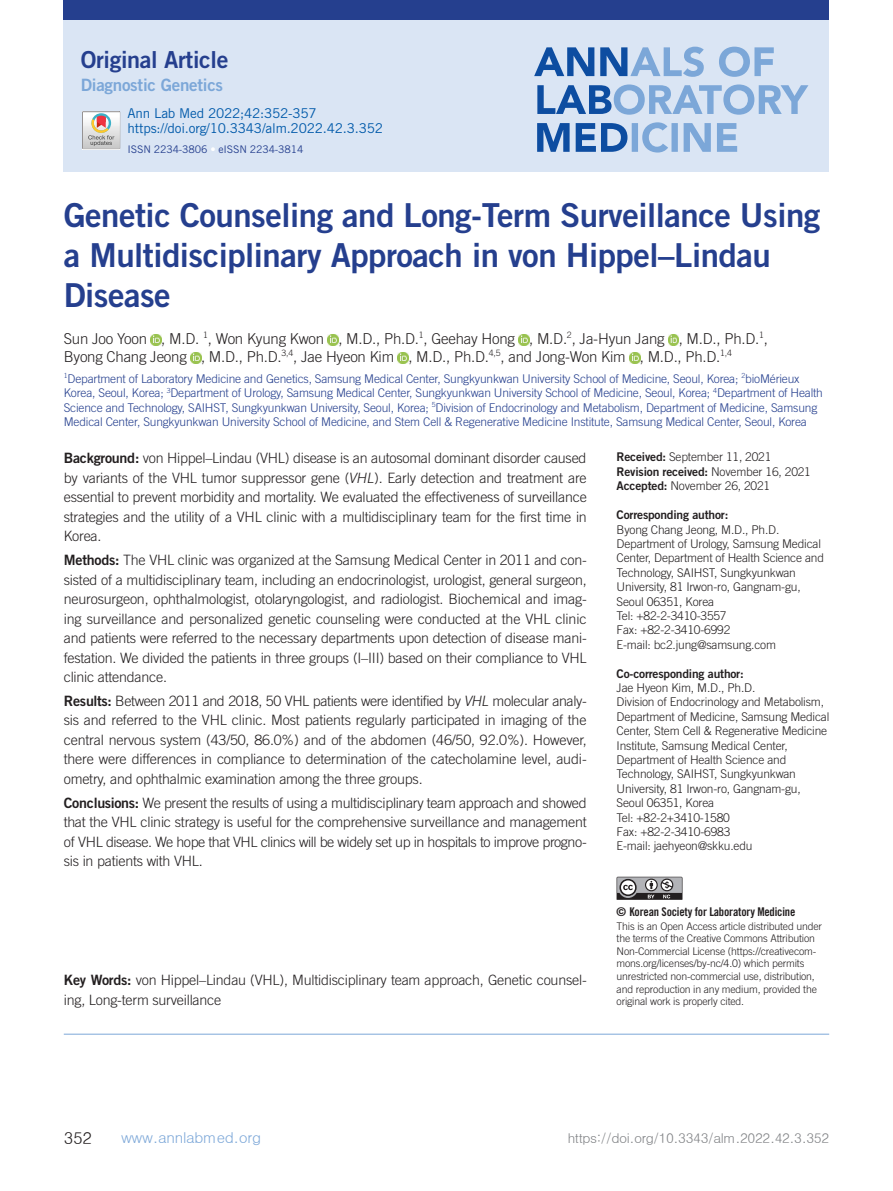
<style>
.page{position:relative;width:893px;height:1191px;background:#fff}
.page>*{position:absolute;margin:0;border:0;box-sizing:border-box;transform-origin:0 0}
.제목{font:33px/39.6px "Trade Gothic LT Std Bd 2";letter-spacing:-.015em;color:#253f8e}
.논문분류{font:23.4px "Trade Gothic LT Std Bd 2";letter-spacing:-.015em;color:#253f8e}
.논문소분류{font:16.95px "Trade Gothic LT Std Bd 2";letter-spacing:-.015em;color:#7ca7d8}
.URL{font:16.5px "Dotum";color:#231f20}
.저자{font:300 15px/18px "Trade Gothic LT Std";letter-spacing:-.015em;color:#231f20}
.URL-2{font:15px "Dotum";letter-spacing:-.02em;color:#7ca7d8}
.초록{font:300 14.25px/19.5px "Trade Gothic LT Std";letter-spacing:-.015em;color:#231f20;text-align:justify}
.t1{font:13.5px "Dotum";letter-spacing:-.03em;color:#808285}
.DOI_단락{font:13.5px "Trade Gothic LT Std";letter-spacing:-.015em;color:#015aaa}
.서지단락{font:13.5px "Trade Gothic LT Std";letter-spacing:-.015em;color:#015aaa}
.교신저자{font:300 12px/14.4px "Trade Gothic LT Std";letter-spacing:-.015em;color:#231f20}
.소속{font:300 12px/14.4px "Trade Gothic LT Std";letter-spacing:-.015em;color:#253f8e}
.교신저자-2{font:12px "Trade Gothic LT Std Bd 2";letter-spacing:-.015em;color:#231f20}
.t2{font:12px "Trade Gothic LT Std Bd Cn 20";letter-spacing:-.015em;color:#231f20}
.t3{font:300 10.5px/12.6px "Trade Gothic LT Std";letter-spacing:-.015em;color:#231f20}
.ISSN{font:10.5px "Trade Gothic LT Std";letter-spacing:-.015em;color:#253f8e}
.s1{color:#fff}
.s2{font-family:"Trade Gothic LT Std Bd 2";font-weight:400}
.s3{font-style:italic}
.s4{font-family:"Trade Gothic LT Std";font-weight:300}
.s5{font-family:"Trade Gothic LT Std Bd 2"}
</style>
<div class="page">
<div style="left:64px;top:0;width:765px;height:172px;background:#dae5f4"></div>
<div style="left:64px;top:0;width:765px;height:19px;background:#253f8e"></div>
<svg style="left:537px;top:122px;width:200px;height:30px"></svg>
<svg style="left:537px;top:84px;width:271px;height:31px"></svg>
<svg style="left:534px;top:47px;width:240px;height:30px"></svg>
<svg style="left:151px;top:334px;width:11px;height:11px"></svg>
<svg style="left:328px;top:334px;width:11px;height:11px"></svg>
<svg style="left:519px;top:334px;width:10px;height:11px"></svg>
<svg style="left:668px;top:334px;width:11px;height:11px"></svg>
<svg style="left:191px;top:352px;width:10px;height:11px"></svg>
<svg style="left:398px;top:352px;width:11px;height:11px"></svg>
<svg style="left:629px;top:352px;width:11px;height:11px"></svg>
<svg style="left:617px;top:876px;width:65px;height:23px"></svg>
<hr style="left:64px;top:1033px;width:765px;height:1px;background:#7ca7d8">
<svg style="left:82px;top:111px;width:38px;height:38px"></svg>
<p class="논문분류" style="left:81px;top:45px;width:149px">Original Article</p>
<p class="논문소분류" style="left:81px;top:75px;width:144px">Diagnostic Genetics</p>
<p class="서지단락" style="left:128px;top:105px;width:191px">Ann Lab Med 2022;42:352-357</p>
<p class="DOI_단락" style="left:128px;top:120px;width:257px">https://doi.org/10.3343/alm.2022.42.3.352</p>
<p class="ISSN" style="left:128px;top:143px;width:177px">ISSN 2234-3806 <span class="s1">•</span> eISSN 2234-3814</p>
<p class="제목" style="left:64px;top:195px;width:758px">Genetic Counseling and Long-Term Surveillance Using a Multidisciplinary Approach in von Hippel–Lindau<br>Disease</p>
<p class="저자" style="left:64px;top:329px;width:706px">Sun Joo Yoon , M.D. <sup>1</sup>, Won Kyung Kwon , M.D., Ph.D.<sup>1</sup>, Geehay Hong , M.D.<sup>2</sup>, Ja-Hyun Jang , M.D., Ph.D.<sup>1</sup>,<br>Byong Chang Jeong , M.D., Ph.D.<sup>3,4</sup>, Jae Hyeon Kim , M.D., Ph.D.<sup>4,5</sup>, and Jong-Won Kim , M.D., Ph.D.<sup>1,4</sup></p>
<p class="소속" style="left:64px;top:371px;width:761px"><sup>1</sup>Department of Laboratory Medicine and Genetics, Samsung Medical Center, Sungkyunkwan University School of Medicine, Seoul, Korea; <sup>2</sup>bioMérieux Korea, Seoul, Korea; <sup>3</sup>Department of Urology, Samsung Medical Center, Sungkyunkwan University School of Medicine, Seoul, Korea; <sup>4</sup>Department of Health Science and Technology, SAIHST, Sungkyunkwan University, Seoul, Korea; <sup>5</sup>Division of Endocrinology and Metabolism, Department of Medicine, Samsung Medical Center, Sungkyunkwan University School of Medicine, and Stem Cell &amp; Regenerative Medicine Institute, Samsung Medical Center, Seoul, Korea</p>
<p class="초록" style="left:64px;top:448px;width:525px"><span class="s2">Background:</span> von Hippel–Lindau (VHL) disease is an autosomal dominant disorder caused by variants of the VHL tumor suppressor gene (<span class="s3">VHL</span>). Early detection and treatment are essential to prevent morbidity and mortality. We evaluated the effectiveness of surveillance strategies and the utility of a VHL clinic with a multidisciplinary team for the first time in Korea.</p>
<p class="초록" style="left:64px;top:550px;width:525px"><span class="s2">Methods:</span> The VHL clinic was organized at the Samsung Medical Center in 2011 and con&shy;sisted of a multidisciplinary team, including an endocrinologist, urologist, general surgeon, neurosurgeon, ophthalmologist, otolaryngologist, and radiologist. Biochemical and imag&shy;ing surveillance and personalized genetic counseling were conducted at the VHL clinic and patients were referred to the necessary departments upon detection of disease mani&shy;festation. We divided the patients in three groups (I–III) based on their compliance to VHL clinic attendance.</p>
<p class="초록" style="left:64px;top:691px;width:525px"><span class="s2">Results:</span> Between 2011 and 2018, 50 VHL patients were identified by <span class="s3">VHL</span> molecular analy&shy;sis and referred to the VHL clinic. Most patients regularly participated in imaging of the central nervous system (43/50, 86.0%) and of the abdomen (46/50, 92.0%). However, there were differences in compliance to determination of the catecholamine level, audi&shy;ometry, and ophthalmic examination among the three groups.</p>
<p class="초록" style="left:64px;top:792px;width:524px"><span class="s2">Conclusions:</span> We present the results of using a multidisciplinary team approach and showed that the VHL clinic strategy is useful for the comprehensive surveillance and management of VHL disease. We hope that VHL clinics will be widely set up in hospitals to improve progno&shy;sis in patients with VHL.</p>
<p class="교신저자" style="left:617px;top:450px;width:156px"><span class="s2">Received:</span> September 11, 2021</p>
<p class="교신저자-2" style="left:617px;top:464px;width:196px">Revision received: <span class="s4">November 16, 2021</span></p>
<p class="교신저자" style="left:617px;top:478px;width:155px"><span class="s2">Accepted:</span> November 26, 2021</p>
<p class="교신저자" style="left:617px;top:507px;width:164px"><span class="s2">Corresponding author:<br></span>Byong Chang Jeong, M.D., Ph.D.</p>
<p class="교신저자" style="left:617px;top:536px;width:209px">Department of Urology, Samsung Medical Center, Department of Health Science and Technology, SAIHST, Sungkyunkwan University, 81 Irwon-ro, Gangnam-gu, Seoul 06351, Korea</p>
<p class="교신저자" style="left:617px;top:608px;width:112px">Tel: +82-2-3410-3557</p>
<p class="교신저자" style="left:617px;top:622px;width:115px">Fax: +82-2-3410-6992</p>
<p class="교신저자" style="left:617px;top:637px;width:161px">E-mail: bc2.jung@samsung.com</p>
<p class="교신저자-2" style="left:617px;top:666px;width:129px">Co-corresponding author:</p>
<p class="교신저자" style="left:617px;top:680px;width:140px">Jae Hyeon Kim, M.D., Ph.D.</p>
<p class="교신저자" style="left:617px;top:694px;width:214px">Division of Endocrinology and Metabolism, Department of Medicine, Samsung Medical Center, Stem Cell &amp; Regenerative Medicine Institute, Samsung Medical Center, Department of Health Science and Technology, SAIHST, Sungkyunkwan University, 81 Irwon-ro, Gangnam-gu, Seoul 06351, Korea</p>
<p class="교신저자" style="left:617px;top:810px;width:115px">Tel: +82-2+3410-1580</p>
<p class="교신저자" style="left:617px;top:824px;width:115px">Fax: +82-2-3410-6983</p>
<p class="교신저자" style="left:617px;top:838px;width:137px">E-mail: jaehyeon@skku.edu</p>
<p class="초록" style="left:64px;top:970px;width:524px"><span class="s2">Key Words:</span> von Hippel–Lindau (VHL), Multidisciplinary team approach, Genetic counsel&shy;ing, Long-term surveillance</p>
<p class="t2" style="left:617px;top:905px;width:180px"><span class="s5">©</span> Korean Society for Laboratory Medicine</p>
<p class="t3" style="left:617px;top:919px;width:207px">This is an Open Access article distributed under the terms of the Creative Commons Attribution Non-Commercial License (https://creativecom&shy;mons.org/licenses/by-nc/4.0) which permits</p>
<p class="t3" style="left:617px;top:969px;width:202px">unrestricted non-commercial use, distribution, and reproduction in any medium, provided the original work is properly cited.</p>
<p class="URL" style="left:64px;top:1129px;width:30px">352</p>
<p class="URL-2" style="left:121px;top:1130px;width:142px">www.annlabmed.org</p>
<p class="t1" style="left:568px;top:1131px;width:263px">https://doi.org/10.3343/alm.2022.42.3.352</p>
</div>
